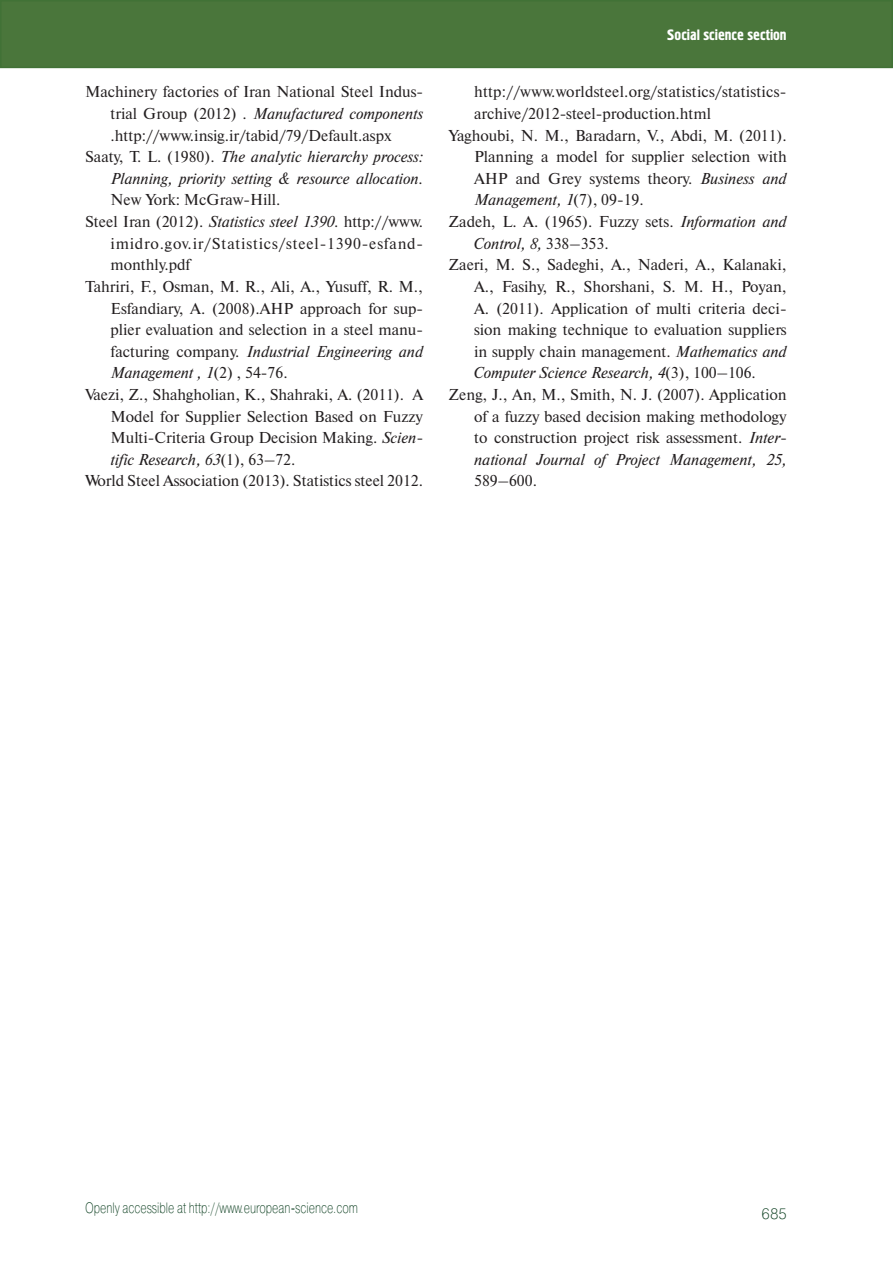
<style>
.page{position:relative;width:893px;height:1263px;background:#fff}
.page>*{position:absolute;margin:0;border:0;box-sizing:border-box;transform-origin:0 0}
.Литература{font:15.75px/21.6px "Newton C";color:#231f20;text-align:justify}
.Литература-2{font:italic 15.75px/21.6px "Newton C";color:#231f20;text-align:justify}
.t1{font:15px "Pragmatica Light C";color:#0b3e1f;scale:.75 1}
.t2{font:15px "Hermes C";color:#fff}
.t3{font:15px "Pragmatica Light C";color:#0b3e1f}
.s1{font-style:italic}
.s2{font-style:normal}
</style>
<div class="page">
<div style="left:1px;top:1px;width:891px;height:66px;background:#4a763b"></div>
<div style="left:0;top:0;width:893px;height:68px;border:2px solid #417236"></div>
<p class="Литература" style="left:111px;top:81px;width:314px;text-indent:-26px">Machinery factories of Iran National Steel Indus&shy;trial Group (2012) . <span class="s1">Manufactured components </span>.http://www.insig.ir/tabid/79/Default.aspx</p>
<p class="Литература-2" style="left:111px;top:146px;width:314px;text-indent:-26px"><span class="s2">Saaty, T. L. (1980).</span> The analytic hierarchy process:<br>Planning, priority setting &amp; resource allocation.<br><span class="s2">New York: McGraw-Hill.</span></p>
<p class="Литература" style="left:111px;top:211px;width:314px;text-indent:-26px">Steel Iran (2012). <span class="s1">Statistics steel 1390</span>. http://www. imidro.gov.ir/Statistics/steel-1390-esfand&shy;monthly.pdf</p>
<p class="Литература" style="left:111px;top:276px;width:314px;text-indent:-26px">Tahriri, F., Osman, M. R., Ali, A., Yusuff, R. M., Esfandiary, A. (2008).AHP approach for sup&shy;plier evaluation and selection in a steel manu&shy;facturing company. <span class="s1">Industrial Engineering and Management , 1</span>(2) , 54-76.</p>
<p class="Литература" style="left:111px;top:384px;width:314px;text-indent:-26px">Vaezi, Z., Shahgholian, K., Shahraki, A. (2011). A Model for Supplier Selection Based on Fuzzy Multi-Criteria Group Decision Making. <span class="s1">Scien&shy;tific Research, 63</span>(1), 63–72.</p>
<p class="Литература" style="left:85px;top:470px;width:340px">World Steel Association (2013). Statistics steel 2012.</p>
<p class="t2" style="left:667px;top:26px;width:121px">Social science section</p>
<p class="Литература" style="left:474px;top:81px;width:314px">http://www.worldsteel.org/statistics/statistics&shy;archive/2012-steel-production.html</p>
<p class="Литература" style="left:474px;top:125px;width:314px;text-indent:-26px">Yaghoubi, N. M., Baradarn, V., Abdi, M. (2011).<br>Planning a model for supplier selection with AHP and Grey systems theory. <span class="s1">Business and Management, 1</span>(7), 09-19.</p>
<p class="Литература" style="left:474px;top:211px;width:314px;text-indent:-26px">Zadeh, L. A. (1965). Fuzzy sets. <span class="s1">Information and<br>Control, 8,</span> 338–353.</p>
<p class="Литература" style="left:474px;top:254px;width:314px;text-indent:-26px">Zaeri, M. S., Sadeghi, A., Naderi, A., Kalanaki, A., Fasihy, R., Shorshani, S. M. H., Poyan, A. (2011). Application of multi criteria deci&shy;sion making technique to evaluation suppliers in supply chain management. <span class="s1">Mathematics and Computer Science Research, 4</span>(3), 100–106.</p>
<p class="Литература" style="left:474px;top:384px;width:314px;text-indent:-26px">Zeng, J., An, M., Smith, N. J. (2007). Application of a fuzzy based decision making methodology to construction project risk assessment. <span class="s1">Inter&shy;national Journal of Project Management, 25, </span>589–600.</p>
<p class="t1" style="left:85px;top:1199px;width:365px">Openly accessible at http://www.european-science.com</p>
<p class="t3" style="left:762px;top:1205px;width:27px">685</p>
</div>
